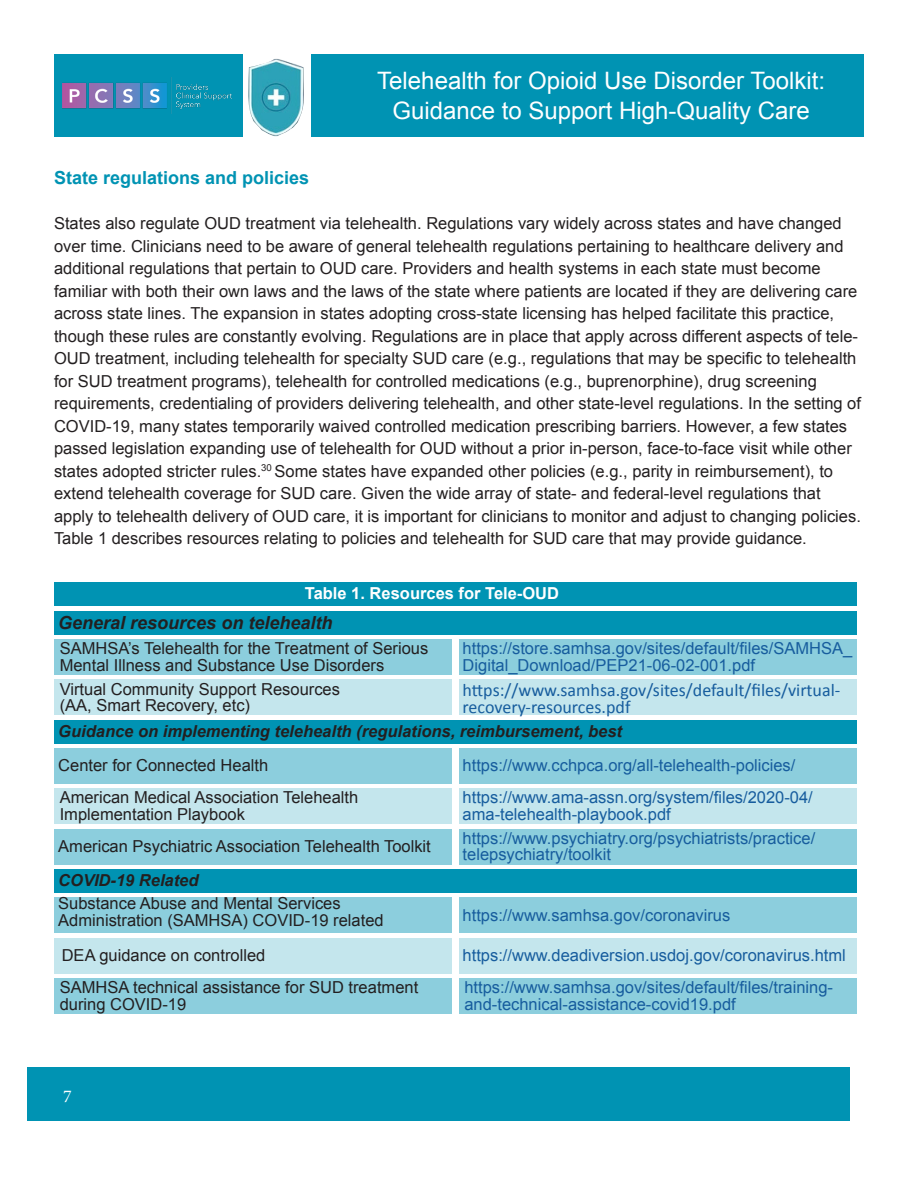
<style>
.page{position:relative;width:918px;height:1188px;background:#fff}
.page>*{position:absolute;margin:0;border:0;box-sizing:border-box;transform-origin:0 0}
.t1{font:24px/30px "Arial";color:#fff;text-align:center}
.t2{font:18px/16.5px "Calibri";color:#175d9e}
.t3{font:italic 700 18px "Arial";color:#231f20}
.t4{font:700 18px "Arial";color:#0093b3}
.t5{font:18px "Minion Pro";color:#fff}
.t6{font:16.5px/22.5px "Arial";color:#231f20}
.t7{font:16.5px/16.5px "Arial";color:#175d9e}
.t8{font:italic 700 16.5px "Arial";color:#231f20}
.t9{font:700 16.5px "Arial";color:#fff}
</style>
<div class="page">
<div style="left:27px;top:1067px;width:823px;height:54px;background:#0093b3"></div>
<div style="left:311px;top:54px;width:553px;height:83px;background:#0093b3"></div>
<div style="left:54px;top:54px;width:189px;height:83px;background:#0093b3"></div>
<img style="left:62px;top:78px;width:170px;height:35px">
<img style="left:248px;top:59px;width:56px;height:77px">
<div style="left:54px;top:582px;width:803px;height:24px;background:#0093b3"></div>
<div style="left:54px;top:611px;width:803px;height:23px;background:#0093b3"></div>
<div style="left:54px;top:639px;width:398px;height:36px;background:#8ccedd"></div>
<div style="left:54px;top:680px;width:398px;height:36px;background:#c4e6ed"></div>
<div style="left:54px;top:720px;width:803px;height:23px;background:#0093b3"></div>
<div style="left:54px;top:748px;width:398px;height:36px;background:#8ccedd"></div>
<div style="left:54px;top:788px;width:398px;height:36px;background:#c4e6ed"></div>
<div style="left:54px;top:829px;width:398px;height:36px;background:#8ccedd"></div>
<div style="left:54px;top:869px;width:803px;height:24px;background:#0093b3"></div>
<div style="left:54px;top:897px;width:398px;height:36px;background:#8ccedd"></div>
<div style="left:54px;top:938px;width:398px;height:36px;background:#c4e6ed"></div>
<div style="left:54px;top:978px;width:398px;height:36px;background:#8ccedd"></div>
<div style="left:459px;top:639px;width:398px;height:36px;background:#8ccedd"></div>
<div style="left:459px;top:680px;width:398px;height:36px;background:#c4e6ed"></div>
<div style="left:459px;top:748px;width:398px;height:36px;background:#8ccedd"></div>
<div style="left:459px;top:788px;width:398px;height:36px;background:#c4e6ed"></div>
<div style="left:459px;top:829px;width:398px;height:36px;background:#8ccedd"></div>
<div style="left:459px;top:897px;width:398px;height:36px;background:#8ccedd"></div>
<div style="left:459px;top:938px;width:398px;height:36px;background:#c4e6ed"></div>
<div style="left:459px;top:978px;width:398px;height:36px;background:#8ccedd"></div>
<h1 class="t1" style="left:377px;top:66px;width:449px">Telehealth for Opioid Use Disorder Toolkit:<br>Guidance to Support High-Quality Care</h1>
<p class="t4" style="left:54px;top:166px;width:257px">State regulations and policies</p>
<p class="t6" style="left:54px;top:212px;width:809px">States also regulate OUD treatment via telehealth. Regulations vary widely across states and have changed over time. Clinicians need to be aware of general telehealth regulations pertaining to healthcare delivery and additional regulations that pertain to OUD care. Providers and health systems in each state must become familiar with both their own laws and the laws of the state where patients are located if they are delivering care across state lines. The expansion in states adopting cross-state licensing has helped facilitate this practice, though these rules are constantly evolving. Regulations are in place that apply across different aspects of tele-OUD treatment, including telehealth for specialty SUD care (e.g., regulations that may be specific to telehealth for SUD treatment programs), telehealth for controlled medications (e.g., buprenorphine), drug screening requirements, credentialing of providers delivering telehealth, and other state-level regulations. In the setting of COVID-19, many states temporarily waived controlled medication prescribing barriers. However, a few states passed legislation expanding use of telehealth for OUD without a prior in-person, face-to-face visit while other states adopted stricter rules.<sup>30</sup> Some states have expanded other policies (e.g., parity in reimbursement), to extend telehealth coverage for SUD care. Given the wide array of state- and federal-level regulations that apply to telehealth delivery of OUD care, it is important for clinicians to monitor and adjust to changing policies.<br>Table 1 describes resources relating to policies and telehealth for SUD care that may provide guidance.</p>
<p class="t9" style="left:305px;top:583px;width:256px">Table 1. Resources for Tele-OUD</p>
<p class="t3" style="left:58px;top:611px;width:276px">General resources on telehealth</p>
<p class="t6" style="left:60px;top:640px;width:370px;line-height:16.5px">SAMHSA’s Telehealth for the Treatment of Serious<br>Mental Illness and Substance Use Disorders</p>
<p class="t6" style="left:60px;top:681px;width:282px;line-height:16.5px">Virtual Community Support Resources (AA, Smart Recovery, etc)</p>
<p class="t7" style="left:463px;top:640px;width:391px">https://store.samhsa.gov/sites/default/files/SAMHSA_<br>Digital_Download/PEP21-06-02-001.pdf</p>
<p class="t2" style="left:463px;top:681px;width:379px">https://www.samhsa.gov/sites/default/files/virtual&shy;recovery-resources.pdf</p>
<p class="t8" style="left:58px;top:720px;width:565px">Guidance on implementing telehealth (regulations, reimbursement, best</p>
<p class="t6" style="left:58px;top:754px;width:212px">Center for Connected Health</p>
<p class="t6" style="left:60px;top:790px;width:300px;line-height:16.5px">American Medical Association Telehealth<br>Implementation Playbook</p>
<p class="t6" style="left:58px;top:835px;width:374px">American Psychiatric Association Telehealth Toolkit</p>
<p class="t8" style="left:58px;top:870px;width:142px">COVID-19 Related</p>
<p class="t6" style="left:58px;top:895px;width:327px;line-height:16.5px">Substance Abuse and Mental Services<br>Administration (SAMHSA) COVID-19 related</p>
<p class="t6" style="left:62px;top:944px;width:205px">DEA guidance on controlled</p>
<p class="t6" style="left:60px;top:979px;width:360px;line-height:16.5px">SAMHSA technical assistance for SUD treatment during COVID-19</p>
<p class="t5" style="left:63px;top:1084px;width:10px">7</p>
<p class="t7" style="left:463px;top:757px;width:334px">https://www.cchpca.org/all-telehealth-policies/</p>
<p class="t7" style="left:463px;top:790px;width:352px">https://www.ama-assn.org/system/files/2020-04/ ama-telehealth-playbook.pdf</p>
<p class="t7" style="left:463px;top:830px;width:354px">https://www.psychiatry.org/psychiatrists/practice/ telepsychiatry/toolkit</p>
<p class="t7" style="left:463px;top:907px;width:269px">https://www.samhsa.gov/coronavirus</p>
<p class="t7" style="left:463px;top:947px;width:385px">https://www.deadiversion.usdoj.gov/coronavirus.html</p>
<p class="t7" style="left:464px;top:979px;width:370px">https://www.samhsa.gov/sites/default/files/training&shy;and-technical-assistance-covid19.pdf</p>
</div>
